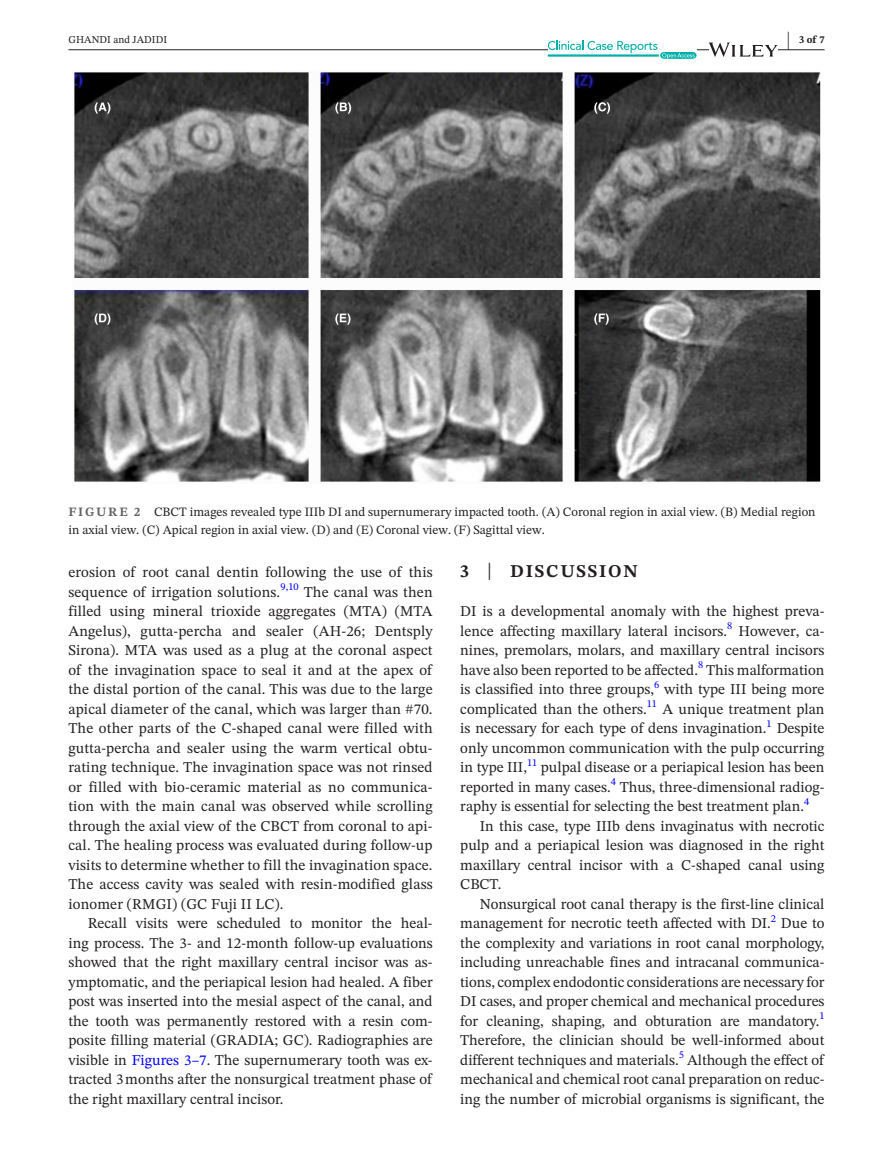
<style>
.page{position:relative;width:893px;height:1174px;background:#fff}
.page>*{position:absolute;margin:0;border:0;box-sizing:border-box;transform-origin:0 0}
.t1{font:700 21px "STIX Two Text";color:#231f20;scale:.42 1}
.t2{font:700 18px "STIX Two Text";letter-spacing:.1em;color:#231f20}
.t3{font:15px/19.5px "STIX Two Text";color:#231f20}
.t4{font:12.75px/18px "STIX Two Text";color:#231f20}
.t5{font:10.5px "STIX Two Text";color:#00f}
.t6{font:10.5px "STIX Two Text";color:#231f20}
.t7{font:700 10.5px "STIX Two Text";color:#231f20}
.s1{font-weight:700;color:#636366}
.s2{color:#00f}
.s3{font-weight:400;font-size:23.7px}
</style>
<div class="page">
<hr style="left:68px;top:49px;width:756px;height:1px;background:#231f20">
<svg style="left:548px;top:41px;width:149px;height:18px"></svg>
<svg style="left:709px;top:43px;width:68px;height:14px"></svg>
<img style="left:74px;top:71px;width:747px;height:411px">
<h1 class="t1" style="left:787px;top:24px;width:8px">|</h1>
<p class="t6" style="left:68px;top:32px;width:100px">GHANDI and JADIDI</p>
<p class="t7" style="left:799px;top:32px;width:27px">3 of 7</p>
<p class="t4" style="left:68px;top:502px;width:749px"><span class="s1">FIGURE 2</span> CBCT images revealed type IIIb DI and supernumerary impacted tooth. (A) Coronal region in axial view. (B) Medial region in axial view. (C) Apical region in axial view. (D) and (E) Coronal view. (F) Sagittal view.</p>
<p class="t3" style="left:68px;top:562px;width:366px">erosion of root canal dentin following the use of this sequence of irrigation solutions.</p>
<p class="t5" style="left:280px;top:579px;width:20px">9,10</p>
<p class="t3" style="left:68px;top:582px;width:366px;text-align:justify;text-indent:235px">The canal was then filled using mineral trioxide aggregates (MTA) (MTA Angelus), gutta-percha and sealer (AH-26; Dentsply Sirona). MTA was used as a plug at the coronal aspect of the invagination space to seal it and at the apex of the distal portion of the canal. This was due to the large apical diameter of the canal, which was larger than #70.<br>The other parts of the C-shaped canal were filled with gutta-percha and sealer using the warm vertical obtu&shy;rating technique. The invagination space was not rinsed or filled with bio-ceramic material as no communica&shy;tion with the main canal was observed while scrolling through the axial view of the CBCT from coronal to api&shy;cal. The healing process was evaluated during follow-up visits to determine whether to fill the invagination space.<br>The access cavity was sealed with resin-modified glass ionomer (RMGI) (GC Fuji II LC).</p>
<p class="t3" style="left:68px;top:913px;width:366px;text-align:justify;text-indent:20px">Recall visits were scheduled to monitor the heal&shy;ing process. The 3- and 12-month follow-up evaluations showed that the right maxillary central incisor was as&shy;ymptomatic, and the periapical lesion had healed. A fiber post was inserted into the mesial aspect of the canal, and the tooth was permanently restored with a resin com&shy;posite filling material (GRADIA; GC). Radiographies are visible in <span class="s2">Figures 3–7</span>. The supernumerary tooth was ex&shy;tracted 3months after the nonsurgical treatment phase of the right maxillary central incisor.</p>
<p class="t2" style="left:460px;top:558px;width:179px">3 <span class="s3">|</span> DISCUSSION</p>
<p class="t3" style="left:460px;top:601px;width:366px">DI is a developmental anomaly with the highest preva&shy;lence affecting maxillary lateral incisors.</p>
<p class="t5" style="left:727px;top:618px;width:7px">8</p>
<p class="t3" style="left:460px;top:621px;width:366px;text-align:justify;text-indent:278px">However, ca&shy;nines, premolars, molars, and maxillary central incisors have also been reported to be affected.</p>
<p class="t5" style="left:698px;top:657px;width:7px">8</p>
<p class="t3" style="left:706px;top:660px;width:120px">This malformation</p>
<p class="t3" style="left:460px;top:679px;width:195px">is classified into three groups,</p>
<p class="t5" style="left:654px;top:676px;width:7px">6</p>
<p class="t3" style="left:664px;top:679px;width:162px">with type III being more</p>
<p class="t3" style="left:460px;top:699px;width:188px">complicated than the others.</p>
<p class="t5" style="left:647px;top:696px;width:12px">11</p>
<p class="t3" style="left:460px;top:699px;width:366px;text-indent:202px">A unique treatment plan is necessary for each type of dens invagination.</p>
<p class="t5" style="left:766px;top:715px;width:7px">1</p>
<p class="t3" style="left:460px;top:718px;width:366px;text-align:justify;text-indent:316px">Despite only uncommon communication with the pulp occurring in type III,</p>
<p class="t5" style="left:527px;top:754px;width:12px">11</p>
<p class="t3" style="left:460px;top:757px;width:366px;text-indent:81px">pulpal disease or a periapical lesion has been reported in many cases.</p>
<p class="t5" style="left:611px;top:774px;width:7px">4</p>
<p class="t3" style="left:460px;top:777px;width:366px;text-indent:159px">Thus, three-dimensional radiog&shy;raphy is essential for selecting the best treatment plan.</p>
<p class="t5" style="left:804px;top:793px;width:7px">4</p>
<p class="t3" style="left:460px;top:816px;width:366px;text-align:justify;text-indent:20px">In this case, type IIIb dens invaginatus with necrotic pulp and a periapical lesion was diagnosed in the right maxillary central incisor with a C-shaped canal using CBCT.</p>
<p class="t3" style="left:460px;top:894px;width:366px;text-indent:20px">Nonsurgical root canal therapy is the first-line clinical management for necrotic teeth affected with DI.</p>
<p class="t5" style="left:771px;top:910px;width:7px">2</p>
<p class="t3" style="left:460px;top:913px;width:366px;text-align:justify;text-indent:321px">Due to the complexity and variations in root canal morphology, including unreachable fines and intracanal communica&shy;tions, complex endodontic considerations are necessary for DI cases, and proper chemical and mechanical procedures for cleaning, shaping, and obturation are mandatory.</p>
<p class="t5" style="left:819px;top:1008px;width:7px">1</p>
<p class="t3" style="left:460px;top:1030px;width:366px">Therefore, the clinician should be well-informed about different techniques and materials.</p>
<p class="t5" style="left:679px;top:1047px;width:7px">5</p>
<p class="t3" style="left:460px;top:1050px;width:366px;text-align:justify;text-indent:227px">Although the effect of mechanical and chemical root canal preparation on reduc&shy;ing the number of microbial organisms is significant, the</p>
</div>
